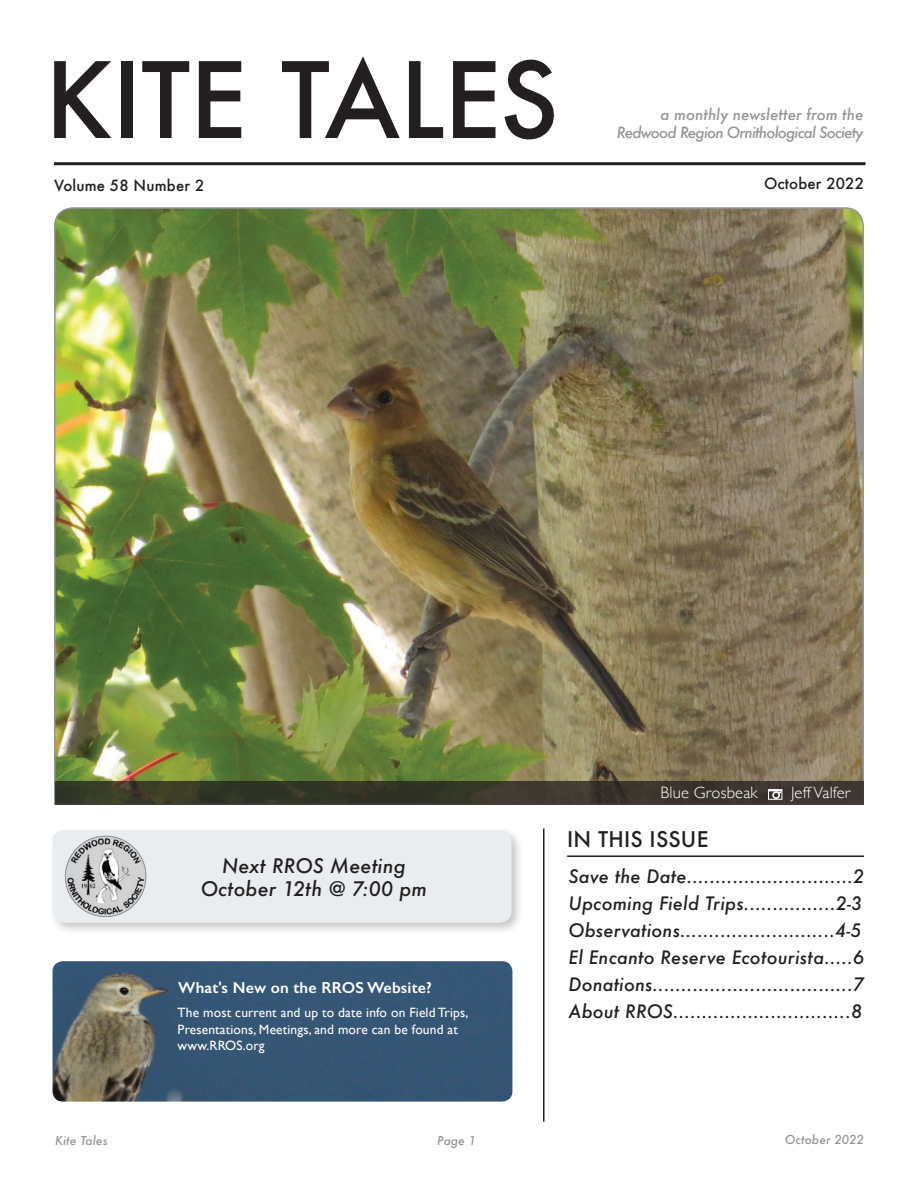
<style>
.page{position:relative;width:918px;height:1188px;background:#fff}
.page>*{position:absolute;margin:0;border:0;box-sizing:border-box;transform-origin:0 0}
.t1{font:500 102px "Futura";letter-spacing:-.01em;color:#231f20}
.t2{font:500 21px "Futura";letter-spacing:.01em;color:#231f20}
.t3{font:italic 500 19.5px/23.4px "Futura";letter-spacing:.01em;color:#231f20;text-align:center}
.t4{font:italic 500 18px/27px "Futura";letter-spacing:.01em;color:#231f20}
.t5{font:300 16.5px "Gill Sans";letter-spacing:.01em;color:#fff}
.t6{font:600 15.9px "Gill Sans";letter-spacing:.01em;color:#fff}
.t7{font:italic 500 15px/18px "Futura";letter-spacing:-.05em;color:#939598;text-align:right}
.t8{font:500 15px "Futura";letter-spacing:.01em;color:#231f20}
.t9{font:13.5px/16.2px "Gill Sans";letter-spacing:.01em;color:#fff}
.t10{font:italic 500 12px "Futura";color:#939598}
</style>
<div class="page">
<img style="left:54px;top:207px;width:810px;height:598px">
<hr style="left:54px;top:162px;width:812px;height:3px;background:#231f20">
<div style="left:49px;top:826px;width:475px;height:109px;background:#231f20;opacity:.25"></div>
<div style="left:54px;top:831px;width:456px;height:90px;background:#eaedf0;border-radius:10px"></div>
<div style="left:52px;top:830px;width:460px;height:93px;border:3px solid #eaedf0;border-radius:10px"></div>
<hr style="left:567px;top:855px;width:297px;height:2px;background:#231f20">
<hr style="left:543px;top:829px;width:1px;height:293px;background:#231f20">
<img style="left:52px;top:961px;width:460px;height:141px">
<img style="left:65px;top:836px;width:81px;height:81px;border-radius:40px">
<div style="left:65px;top:836px;width:81px;height:81px;border:1px solid #939598;border-radius:50%"></div>
<div style="left:55px;top:781px;width:808px;height:24px;background:linear-gradient(to bottom,#383628,#39372e)"></div>
<div style="left:768px;top:791px;width:14px;height:9px;border:1px solid #fff"></div>
<div style="left:773px;top:792px;width:7px;height:7px;border:1px solid #fff;border-radius:50%"></div>
<svg style="left:768px;top:789px;width:14px;height:9px"></svg>
<h1 class="t1" style="left:45px;top:30px;width:515px">KITE TALES</h1>
<p class="t7" style="left:617px;top:105px;width:248px">a monthly newsletter from the<br>Redwood Region Ornithological Society</p>
<p class="t8" style="left:54px;top:175px;width:152px">Volume 58 Number 2</p>
<p class="t8" style="left:764px;top:173px;width:101px">October 2022</p>
<p class="t5" style="left:661px;top:780px;width:98px">Blue Grosbeak</p>
<p class="t5" style="left:791px;top:780px;width:61px">Jeff Valfer</p>
<p class="t2" style="left:567px;top:825px;width:143px">IN THIS ISSUE</p>
<p class="t3" style="left:201px;top:854px;width:228px">Next RROS Meeting<br>October 12th @ 7:00 pm</p>
<p class="t4" style="left:569px;top:862px;width:297px">Save the Date.............................2<br>Upcoming Field Trips................2-3<br>Observations...........................4-5<br>El Encanto Reserve Ecotourista.....6<br>Donations...................................7<br>About RROS...............................8</p>
<p class="t6" style="left:178px;top:978px;width:255px">What's New on the RROS Website?</p>
<p class="t9" style="left:178px;top:1005px;width:292px">The most current and up to date info on Field Trips,<br>Presentations, Meetings, and more can be found at www.RROS.org</p>
<p class="t10" style="left:55px;top:1132px;width:54px">Kite Tales</p>
<p class="t10" style="left:437px;top:1132px;width:40px">Page 1</p>
<p class="t10" style="left:785px;top:1131px;width:81px">October 2022</p>
</div>
